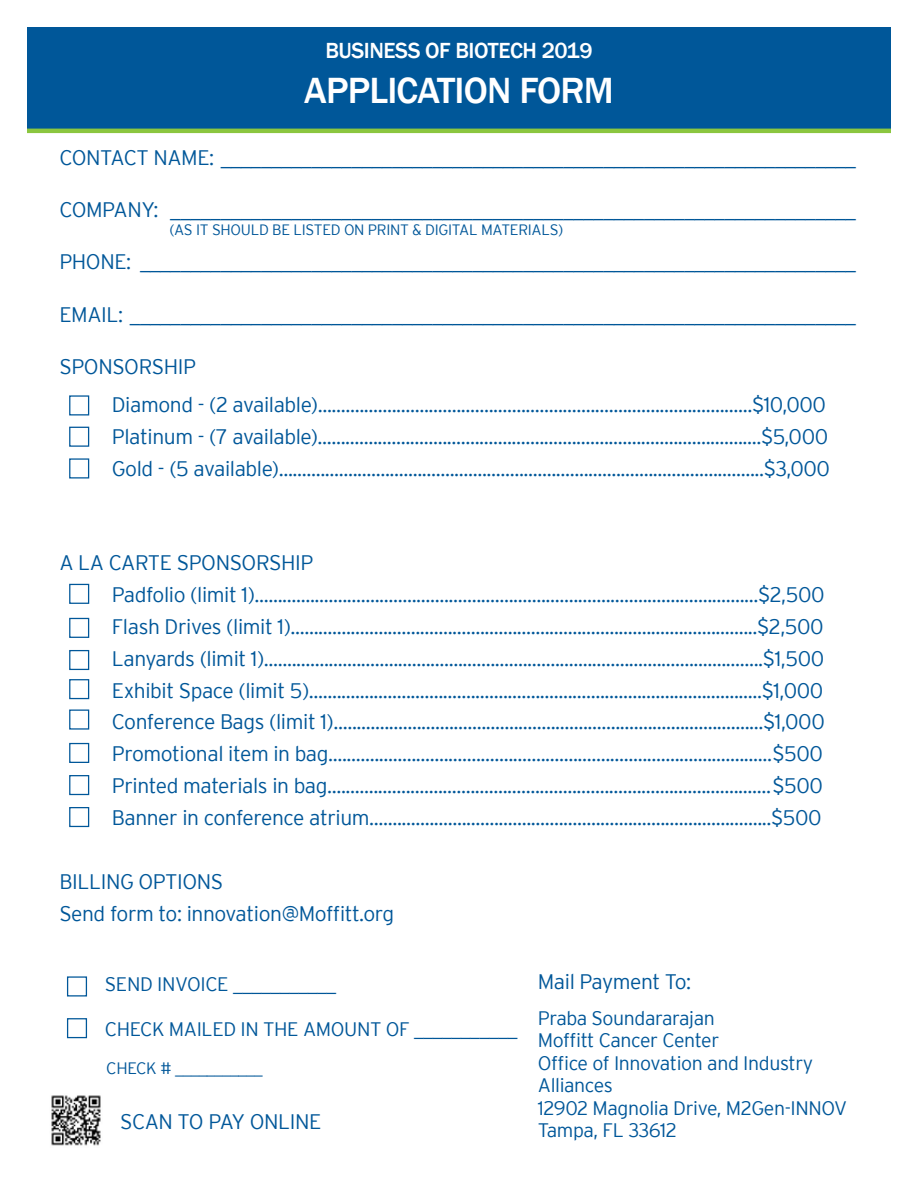
<style>
.page{position:relative;width:918px;height:1188px;background:#fff}
.page>*{position:absolute;margin:0;border:0;box-sizing:border-box;transform-origin:0 0}
.t1{font:500 37.5px "Franklin Gothic";letter-spacing:-.02em;color:#fff}
.t2{font:500 22.5px "Franklin Gothic";letter-spacing:-.02em;color:#fff}
.t3{font:300 21px/32px "Interstate";letter-spacing:-.02em;color:#005799}
.t4{font:300 19.5px/22.5px "Interstate";letter-spacing:-.02em;color:#005799}
.t5{font:300 16.5px "Interstate";letter-spacing:-.02em;color:#005799}
.t6{font:300 15px "Interstate";letter-spacing:-.02em;color:#005799}
</style>
<div class="page">
<div style="left:27px;top:27px;width:864px;height:102px;background:#005799"></div>
<hr style="left:27px;top:129px;width:864px;height:4px;background:#8bc63f">
<div style="left:67px;top:976px;width:20px;height:21px;background:#fff;border:1px solid #005799"></div>
<div style="left:67px;top:1018px;width:20px;height:20px;background:#fff;border:1px solid #005799"></div>
<div style="left:69px;top:427px;width:20px;height:20px;background:#fff;border:1px solid #005799"></div>
<div style="left:69px;top:458px;width:20px;height:21px;background:#fff;border:1px solid #005799"></div>
<div style="left:69px;top:618px;width:20px;height:20px;background:#fff;border:1px solid #005799"></div>
<div style="left:69px;top:650px;width:20px;height:20px;background:#fff;border:1px solid #005799"></div>
<div style="left:69px;top:679px;width:20px;height:20px;background:#fff;border:1px solid #005799"></div>
<div style="left:69px;top:710px;width:20px;height:20px;background:#fff;border:1px solid #005799"></div>
<div style="left:69px;top:743px;width:20px;height:20px;background:#fff;border:1px solid #005799"></div>
<div style="left:69px;top:775px;width:20px;height:20px;background:#fff;border:1px solid #005799"></div>
<img style="left:51px;top:1095px;width:50px;height:51px">
<div style="left:69px;top:584px;width:20px;height:20px;background:#fff;border:1px solid #005799"></div>
<div style="left:69px;top:807px;width:20px;height:20px;background:#fff;border:1px solid #005799"></div>
<div style="left:69px;top:395px;width:20px;height:21px;background:#fff;border:1px solid #005799"></div>
<p class="t2" style="left:325px;top:37px;width:269px">BUSINESS OF BIOTECH 2019</p>
<h1 class="t1" style="left:304px;top:68px;width:311px">APPLICATION FORM</h1>
<p class="t3" style="left:59px;top:141px;width:798px">CONTACT NAME: _______________________________________________________________</p>
<p class="t3" style="left:59px;top:194px;width:798px">COMPANY: ____________________________________________________________________</p>
<p class="t3" style="left:59px;top:246px;width:798px">PHONE: _______________________________________________________________________</p>
<p class="t3" style="left:59px;top:298px;width:798px">EMAIL: ________________________________________________________________________</p>
<p class="t3" style="left:112px;top:347px;width:716px;line-height:38.7px;text-indent:-52px">SPONSORSHIP<br>Diamond - (2 available)..............................................................................................$10,000</p>
<p class="t3" style="left:112px;top:421px;width:720px">Platinum - (7 available)................................................................................................$5,000<br>Gold - (5 available).........................................................................................................$3,000</p>
<p class="t6" style="left:170px;top:221px;width:395px">(AS IT SHOULD BE LISTED ON PRINT &amp; DIGITAL MATERIALS)</p>
<p class="t3" style="left:112px;top:546px;width:714px;text-indent:-52px">A LA CARTE SPONSORSHIP<br>Padfolio (limit 1).............................................................................................................$2,500<br>Flash Drives (limit 1).....................................................................................................$2,500<br>Lanyards (limit 1)............................................................................................................$1,500<br>Exhibit Space (limit 5)..................................................................................................$1,000<br>Conference Bags (limit 1).............................................................................................$1,000<br>Promotional item in bag................................................................................................$500<br>Printed materials in bag................................................................................................$500<br>Banner in conference atrium.......................................................................................$500</p>
<p class="t3" style="left:59px;top:866px;width:336px">BILLING OPTIONS<br>Send form to: innovation@Moffitt.org</p>
<p class="t4" style="left:105px;top:973px;width:233px">SEND INVOICE ___________</p>
<p class="t4" style="left:105px;top:1018px;width:414px">CHECK MAILED IN THE AMOUNT OF ___________</p>
<p class="t5" style="left:106px;top:1059px;width:158px">CHECK # ___________</p>
<p class="t3" style="left:120px;top:1105px;width:203px">SCAN TO PAY ONLINE</p>
<p class="t3" style="left:538px;top:965px;width:155px">Mail Payment To:</p>
<p class="t4" style="left:538px;top:1007px;width:311px">Praba Soundararajan<br>Moffitt Cancer Center<br>Office of Innovation and Industry<br>Alliances<br>12902 Magnolia Drive, M2Gen-INNOV<br>Tampa, FL 33612</p>
</div>
